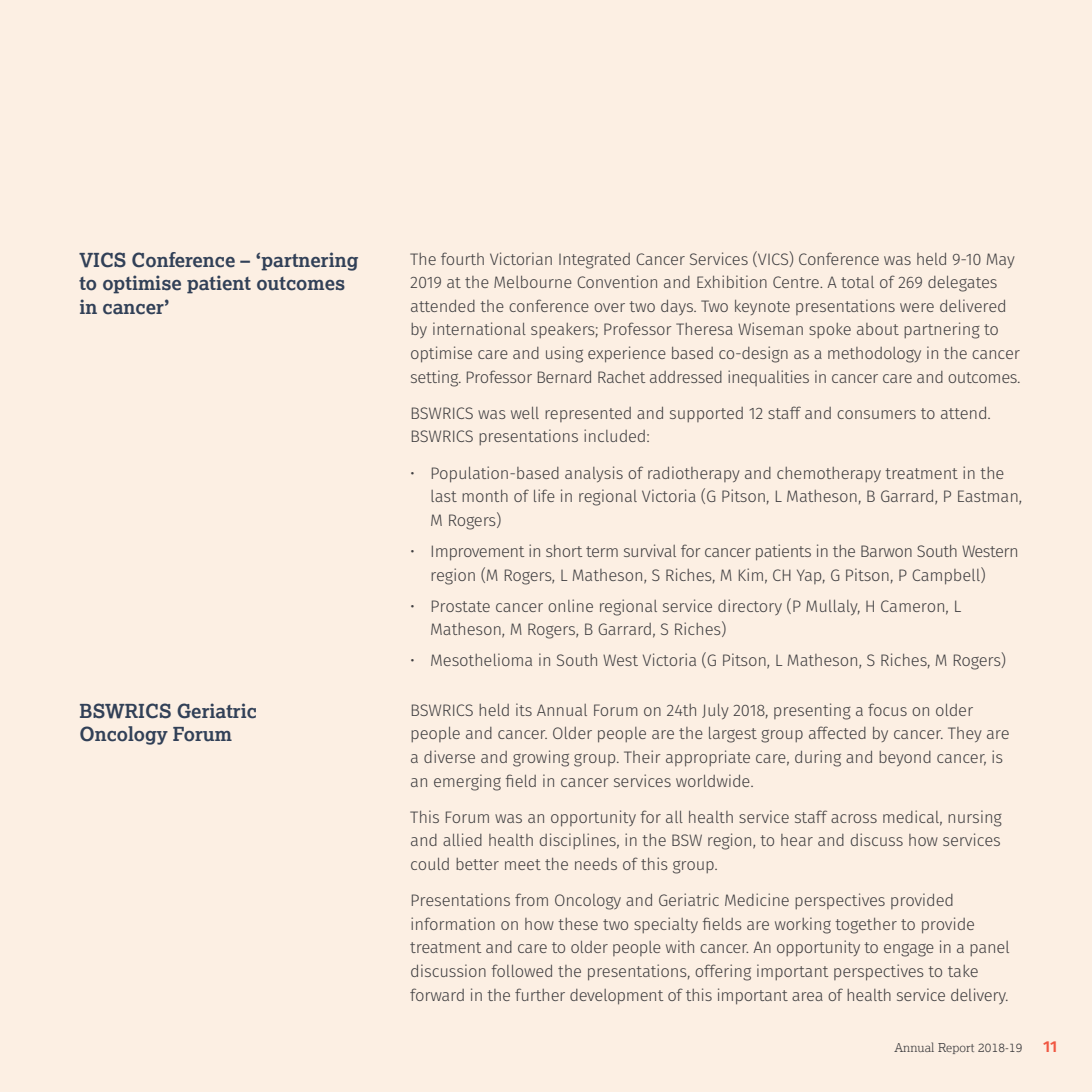
<style>
.page{position:relative;width:1092px;height:1092px;background:#fff}
.page>*{position:absolute;margin:0;border:0;box-sizing:border-box;transform-origin:0 0}
.t1{font:700 19.25px/23.6px "Lexia";color:#314057}
.t2{font:300 16.62px/23.6px "Fira Sans";letter-spacing:-.01em;color:#403f41}
.t3{font:300 16.62px/23.6px "Fira Sans";letter-spacing:-.03em;color:#403f41}
.t4{font:600 15.75px "Fira Sans";color:#f05843}
.t5{font:300 12.25px "Lexia";letter-spacing:.01em;color:#403f41}
</style>
<div class="page">
<div style="left:0;top:0;width:1091px;height:1091px;background:#fcefe3"></div>
<p class="t1" style="left:79px;top:249px;width:280px">VICS Conference – ‘partnering to optimise patient outcomes in cancer’</p>
<p class="t1" style="left:79px;top:700px;width:179px">BSWRICS Geriatric<br>Oncology Forum</p>
<p class="t2" style="left:410px;top:247px;width:611px">The fourth Victorian Integrated Cancer Services (VICS) Conference was held 9-10 May 2019 at the Melbourne Convention and Exhibition Centre. A total of 269 delegates attended the conference over two days. Two keynote presentations were delivered by international speakers; Professor Theresa Wiseman spoke about partnering to optimise care and using experience based co-design as a methodology in the cancer setting. Professor Bernard Rachet addressed inequalities in cancer care and outcomes.</p>
<p class="t2" style="left:410px;top:401px;width:582px">BSWRICS was well represented and supported 12 staff and consumers to attend.<br>BSWRICS presentations included:</p>
<p class="t2" style="left:430px;top:461px;width:593px;text-indent:-20px">• Population-based analysis of radiotherapy and chemotherapy treatment in the last month of life in regional Victoria (G Pitson, L Matheson, B Garrard, P Eastman,<br>M Rogers)</p>
<p class="t3" style="left:430px;top:539px;width:590px;text-indent:-20px">• Improvement in short term survival for cancer patients in the Barwon South Western region (M Rogers, L Matheson, S Riches, M Kim, CH Yap, G Pitson, P Campbell)</p>
<p class="t2" style="left:430px;top:594px;width:532px;text-indent:-20px">• Prostate cancer online regional service directory (P Mullaly, H Cameron, L<br>Matheson, M Rogers, B Garrard, S Riches)</p>
<p class="t2" style="left:410px;top:648px;width:597px">• Mesothelioma in South West Victoria (G Pitson, L Matheson, S Riches, M Rogers)</p>
<p class="t2" style="left:410px;top:698px;width:601px">BSWRICS held its Annual Forum on 24th July 2018, presenting a focus on older people and cancer. Older people are the largest group affected by cancer. They are a diverse and growing group. Their appropriate care, during and beyond cancer, is an emerging field in cancer services worldwide.</p>
<p class="t2" style="left:410px;top:805px;width:593px;text-align:justify">This Forum was an opportunity for all health service staff across medical, nursing and allied health disciplines, in the BSW region, to hear and discuss how services could better meet the needs of this group.</p>
<p class="t2" style="left:410px;top:888px;width:601px">Presentations from Oncology and Geriatric Medicine perspectives provided information on how these two specialty fields are working together to provide treatment and care to older people with cancer. An opportunity to engage in a panel discussion followed the presentations, offering important perspectives to take forward in the further development of this important area of health service delivery.</p>
<p class="t5" style="left:894px;top:1042px;width:130px">Annual Report 2018-19</p>
<p class="t4" style="left:1042px;top:1035px;width:16px">11</p>
</div>
